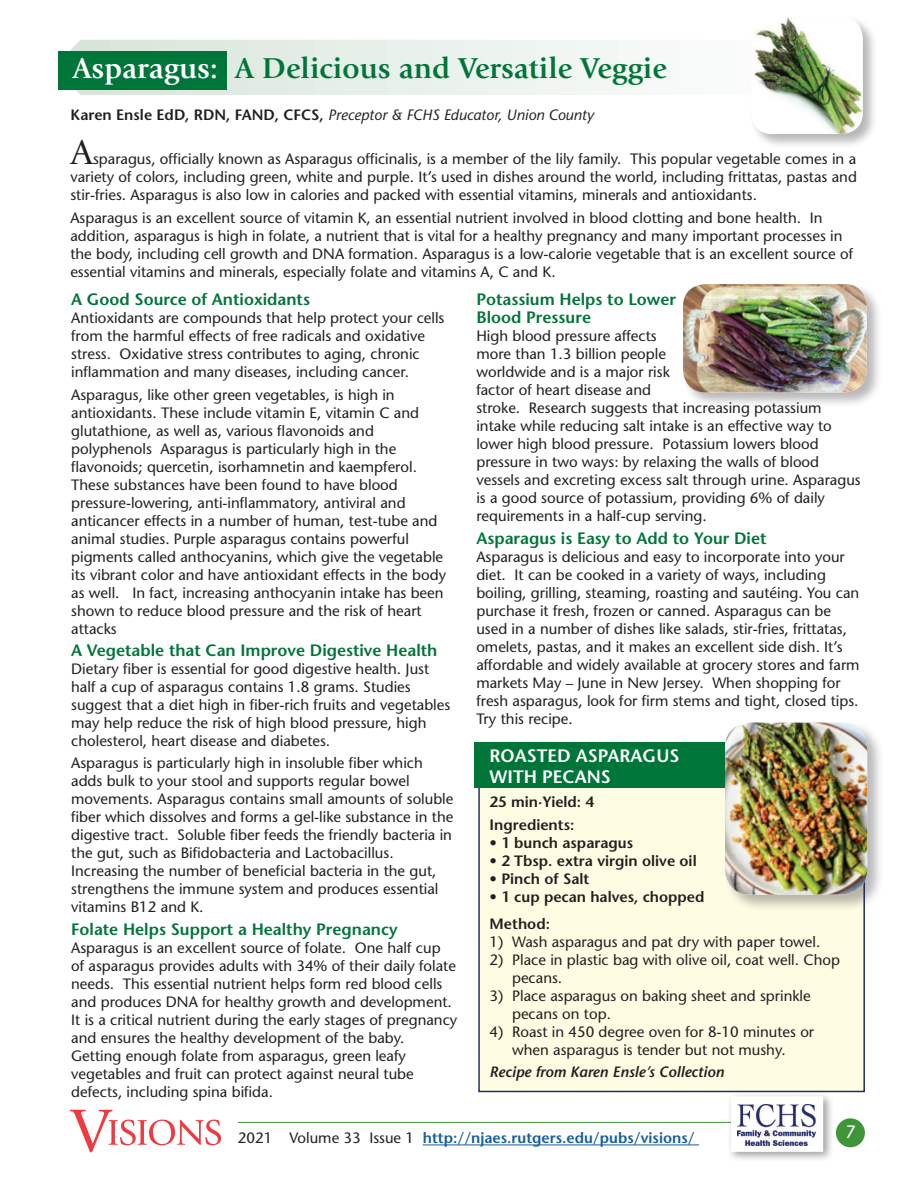
<style>
.page{position:relative;width:918px;height:1188px;background:#fff}
.page>*{position:absolute;margin:0;border:0;box-sizing:border-box;transform-origin:0 0}
.t1{font:36px "Giovanni";color:#231f20}
.t2{font:700 30px "Giovanni";color:#007539}
.t3{font:600 18px/21px "Stone Sans";color:#fff}
.t4{font:18px "Stone Sans";color:#fff}
.t5{font:600 16.5px/18px "Stone Sans";color:#007539}
.t6{font:15px/18px "Stone Sans";color:#231f20}
.t7{font:600 15px "Stone Sans";color:#231f20}
.t8{font:italic 15px "Stone Sans";color:#231f20}
.t9{font:600 15px "Stone Sans";color:#175d9e}
.t10{font:italic 600 15px "Stone Sans";color:#231f20}
.s1{color:#fff}
.s2{font-weight:600;font-style:normal}
.s3{font-weight:400;color:#231f20}
</style>
<div class="page">
<svg style="left:70px;top:1110px;width:151px;height:42px"></svg>
<hr style="left:238px;top:1122px;width:565px;height:1px;background:#3f9537">
<hr style="left:423px;top:1145px;width:276px;height:1px;background:#175d9e">
<div style="left:727px;top:1092px;width:107px;height:71px;background:#231f20;opacity:.43"></div>
<div style="left:731px;top:1096px;width:92px;height:56px;background:#fff"></div>
<img style="left:738px;top:1104px;width:78px;height:41px">
<div style="left:836px;top:1118px;width:29px;height:29px;background:#3f9537;border-radius:50%"></div>
<svg style="left:70px;top:40px;width:548px;height:55px"></svg>
<div style="left:58px;top:51px;width:169px;height:39px;background:#007539"></div>
<div style="left:478px;top:747px;width:387px;height:345px;background:#fffce4;border:2px solid #232d67"></div>
<div style="left:474px;top:742px;width:287px;height:46px;background:#007539"></div>
<div style="left:724px;top:721px;width:161px;height:191px;background:#231f20;opacity:.32"></div>
<img style="left:725px;top:723px;width:142px;height:172px">
<div style="left:681px;top:283px;width:201px;height:125px;background:#231f20;opacity:.32"></div>
<img style="left:683px;top:284px;width:184px;height:108px">
<div style="left:750px;top:16px;width:127px;height:133px;background:#231f20;opacity:.32"></div>
<img style="left:751px;top:17px;width:112px;height:117px">
<p class="t2" style="left:73px;top:51px;width:596px"><span class="s1">Asparagus:</span> A Delicious and Versatile Veggie</p>
<p class="t8" style="left:71px;top:105px;width:525px"><span class="s2">Karen Ensle EdD, RDN, FAND, CFCS,</span> Preceptor &amp; FCHS Educator, Union County</p>
<p class="t1" style="left:70px;top:132px;width:24px">A</p>
<p class="t6" style="left:70px;top:150px;width:788px;text-align:justify;text-indent:23px">sparagus, officially known as Asparagus officinalis, is a member of the lily family. This popular vegetable comes in a variety of colors, including green, white and purple. It’s used in dishes around the world, including frittatas, pastas and stir-fries. Asparagus is also low in calories and packed with essential vitamins, minerals and antioxidants.</p>
<p class="t6" style="left:70px;top:208px;width:784px">Asparagus is an excellent source of vitamin K, an essential nutrient involved in blood clotting and bone health. In addition, asparagus is high in folate, a nutrient that is vital for a healthy pregnancy and many important processes in the body, including cell growth and DNA formation. Asparagus is a low-calorie vegetable that is an excellent source of essential vitamins and minerals, especially folate and vitamins A, C and K.</p>
<p class="t5" style="left:71px;top:290px;width:240px">A Good Source of Antioxidants</p>
<p class="t6" style="left:71px;top:309px;width:375px">Antioxidants are compounds that help protect your cells from the harmful effects of free radicals and oxidative stress. Oxidative stress contributes to aging, chronic inflammation and many diseases, including cancer.</p>
<p class="t6" style="left:71px;top:385px;width:376px">Asparagus, like other green vegetables, is high in antioxidants. These include vitamin E, vitamin C and glutathione, as well as, various flavonoids and polyphenols Asparagus is particularly high in the flavonoids; quercetin, isorhamnetin and kaempferol.<br>These substances have been found to have blood pressure-lowering, anti-inflammatory, antiviral and anticancer effects in a number of human, test-tube and animal studies. Purple asparagus contains powerful pigments called anthocyanins, which give the vegetable its vibrant color and have antioxidant effects in the body as well. In fact, increasing anthocyanin intake has been shown to reduce blood pressure and the risk of heart attacks</p>
<p class="t5" style="left:71px;top:641px;width:368px">A Vegetable that Can Improve Digestive Health</p>
<p class="t6" style="left:71px;top:660px;width:381px">Dietary fiber is essential for good digestive health. Just half a cup of asparagus contains 1.8 grams. Studies suggest that a diet high in fiber-rich fruits and vegetables may help reduce the risk of high blood pressure, high cholesterol, heart disease and diabetes.</p>
<p class="t6" style="left:71px;top:754px;width:384px">Asparagus is particularly high in insoluble fiber which adds bulk to your stool and supports regular bowel movements. Asparagus contains small amounts of soluble fiber which dissolves and forms a gel-like substance in the digestive tract. Soluble fiber feeds the friendly bacteria in the gut, such as Bifidobacteria and Lactobacillus.<br>Increasing the number of beneficial bacteria in the gut, strengthens the immune system and produces essential vitamins B12 and K.</p>
<p class="t5" style="left:71px;top:920px;width:328px">Folate Helps Support a Healthy Pregnancy</p>
<p class="t6" style="left:71px;top:938px;width:388px">Asparagus is an excellent source of folate. One half cup of asparagus provides adults with 34% of their daily folate needs. This essential nutrient helps form red blood cells and produces DNA for healthy growth and development.<br>It is a critical nutrient during the early stages of pregnancy and ensures the healthy development of the baby.<br>Getting enough folate from asparagus, green leafy vegetables and fruit can protect against neural tube defects, including spina bifida.</p>
<p class="t5" style="left:476px;top:290px;width:201px">Potassium Helps to Lower<br>Blood Pressure</p>
<p class="t6" style="left:476px;top:327px;width:386px">High blood pressure affects<br>more than 1.3 billion people<br>worldwide and is a major risk<br>factor of heart disease and<br>stroke. Research suggests that increasing potassium intake while reducing salt intake is an effective way to lower high blood pressure. Potassium lowers blood pressure in two ways: by relaxing the walls of blood vessels and excreting excess salt through urine. Asparagus is a good source of potassium, providing 6% of daily requirements in a half-cup serving.</p>
<p class="t5" style="left:476px;top:529px;width:292px">Asparagus is Easy to Add to Your Diet</p>
<p class="t6" style="left:476px;top:547px;width:385px">Asparagus is delicious and easy to incorporate into your diet. It can be cooked in a variety of ways, including boiling, grilling, steaming, roasting and sautéing. You can purchase it fresh, frozen or canned. Asparagus can be used in a number of dishes like salads, stir-fries, frittatas, omelets, pastas, and it makes an excellent side dish. It’s affordable and widely available at grocery stores and farm markets May – June in New Jersey. When shopping for fresh asparagus, look for firm stems and tight, closed tips.<br>Try this recipe.</p>
<p class="t3" style="left:490px;top:745px;width:191px">ROASTED ASPARAGUS<br>WITH PECANS</p>
<p class="t7" style="left:490px;top:793px;width:106px">25 min·Yield: 4</p>
<p class="t7" style="left:490px;top:815px;width:86px">Ingredients:</p>
<p class="t7" style="left:490px;top:833px;width:145px">• 1 bunch asparagus</p>
<p class="t7" style="left:490px;top:851px;width:209px">• 2 Tbsp. extra virgin olive oil</p>
<p class="t7" style="left:490px;top:869px;width:101px">• Pinch of Salt</p>
<p class="t7" style="left:490px;top:887px;width:216px">• 1 cup pecan halves, chopped</p>
<p class="t7" style="left:490px;top:914px;width:62px">Method:</p>
<p class="t6" style="left:490px;top:932px;width:332px">1) Wash asparagus and pat dry with paper towel.</p>
<p class="t6" style="left:512px;top:950px;width:329px;text-indent:-22px">2) Place in plastic bag with olive oil, coat well. Chop pecans.</p>
<p class="t6" style="left:512px;top:986px;width:300px;text-indent:-22px">3) Place asparagus on baking sheet and sprinkle pecans on top.</p>
<p class="t6" style="left:490px;top:1022px;width:326px;text-align:center">4) Roast in 450 degree oven for 8-10 minutes or when asparagus is tender but not mushy.</p>
<p class="t10" style="left:490px;top:1063px;width:236px">Recipe from Karen Ensle’s Collection</p>
<p class="t9" style="left:238px;top:1128px;width:458px"><span class="s3">2021 Volume 33 Issue 1</span> http://njaes.rutgers.edu/pubs/visions/</p>
<p class="t4" style="left:845px;top:1121px;width:12px">7</p>
</div>
